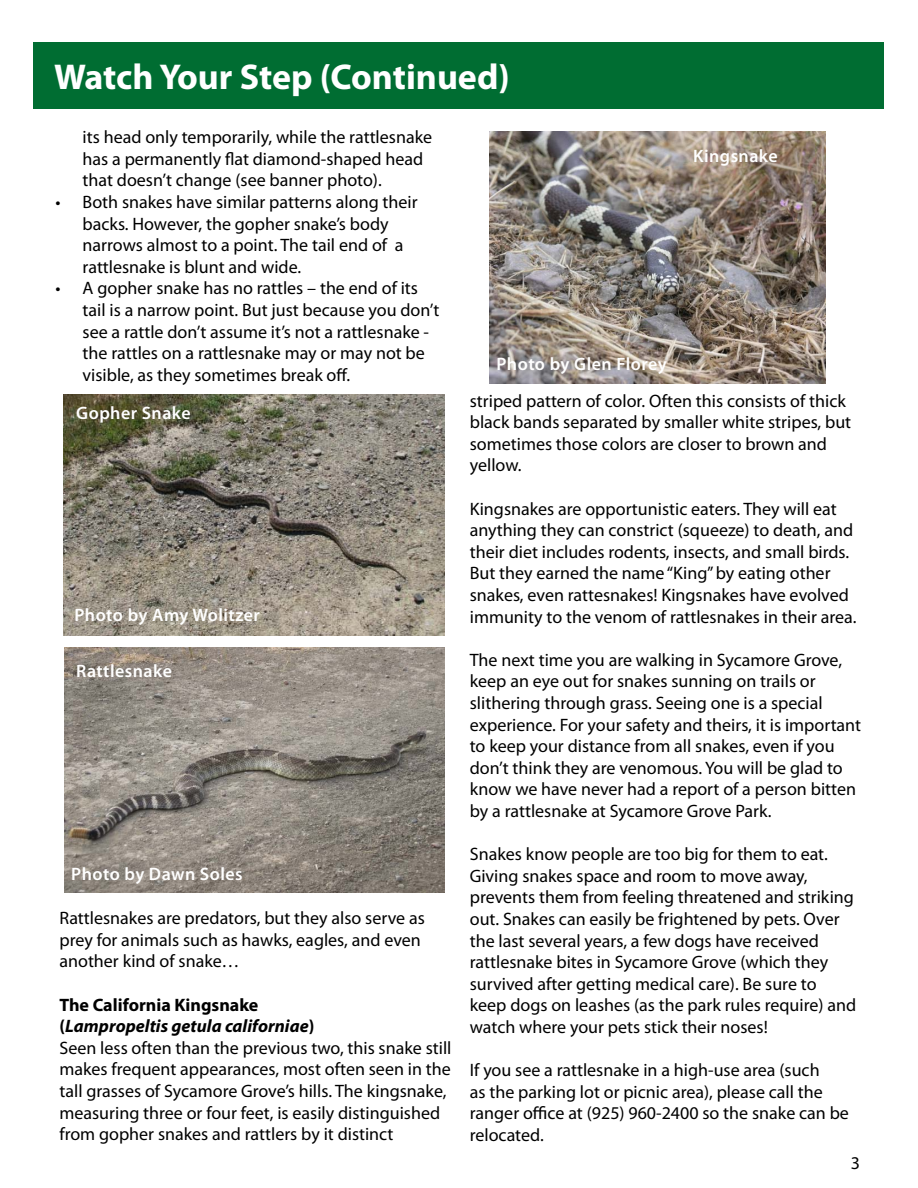
<style>
.page{position:relative;width:918px;height:1188px;background:#fff}
.page>*{position:absolute;margin:0;border:0;box-sizing:border-box;transform-origin:0 0}
.t1{font:700 36px "Myriad Pro";color:#fff}
.t2{font:18px/21.6px "Myriad Pro";color:#000}
.t3{font:600 18px "Myriad Pro";letter-spacing:.025em;color:#fff}
.s1{font-weight:700}
.s2{font-weight:700;font-style:italic}
</style>
<div class="page">
<div style="left:34px;top:42px;width:850px;height:67px;background:#006d32"></div>
<img style="left:64px;top:647px;width:380px;height:245px">
<img style="left:489px;top:132px;width:337px;height:252px">
<img style="left:64px;top:395px;width:380px;height:240px">
<h1 class="t1" style="left:54px;top:53px;width:457px">Watch Your Step (Continued)</h1>
<p class="t2" style="left:83px;top:126px;width:351px">its head only temporarily, while the rattlesnake has a permanently flat diamond-shaped head that doesn’t change (see banner photo).</p>
<p class="t2" style="left:83px;top:191px;width:336px;text-indent:-27px">• Both snakes have similar patterns along their backs. However, the gopher snake’s body narrows almost to a point. The tail end of a rattlesnake is blunt and wide.</p>
<p class="t2" style="left:83px;top:277px;width:358px;text-indent:-27px">• A gopher snake has no rattles – the end of its tail is a narrow point. But just because you don’t see a rattle don’t assume it’s not a rattlesnake - the rattles on a rattlesnake may or may not be visible, as they sometimes break off.</p>
<p class="t2" style="left:470px;top:390px;width:383px">striped pattern of color. Often this consists of thick black bands separated by smaller white stripes, but sometimes those colors are closer to brown and yellow.</p>
<p class="t2" style="left:470px;top:498px;width:388px">Kingsnakes are opportunistic eaters. They will eat anything they can constrict (squeeze) to death, and their diet includes rodents, insects, and small birds.<br>But they earned the name “King” by eating other snakes, even rattesnakes! Kingsnakes have evolved immunity to the venom of rattlesnakes in their area.</p>
<p class="t2" style="left:470px;top:649px;width:393px">The next time you are walking in Sycamore Grove, keep an eye out for snakes sunning on trails or slithering through grass. Seeing one is a special experience. For your safety and theirs, it is important to keep your distance from all snakes, even if you don’t think they are venomous. You will be glad to know we have never had a report of a person bitten by a rattlesnake at Sycamore Grove Park.</p>
<p class="t2" style="left:470px;top:843px;width:388px">Snakes know people are too big for them to eat.<br>Giving snakes space and room to move away, prevents them from feeling threatened and striking out. Snakes can easily be frightened by pets. Over the last several years, a few dogs have received rattlesnake bites in Sycamore Grove (which they survived after getting medical care). Be sure to keep dogs on leashes (as the park rules require) and watch where your pets stick their noses!</p>
<p class="t2" style="left:470px;top:1059px;width:381px">If you see a rattlesnake in a high-use area (such<br>as the parking lot or picnic area), please call the ranger office at (925) 960-2400 so the snake can be relocated.</p>
<p class="t3" style="left:693px;top:145px;width:86px">Kingsnake</p>
<p class="t3" style="left:497px;top:353px;width:172px">Photo by Glen Florey</p>
<p class="t3" style="left:76px;top:401px;width:116px">Gopher Snake</p>
<p class="t3" style="left:75px;top:604px;width:187px">Photo by Amy Wolitzer</p>
<p class="t3" style="left:76px;top:660px;width:97px">Rattlesnake</p>
<p class="t3" style="left:71px;top:863px;width:173px">Photo by Dawn Soles</p>
<p class="t2" style="left:59px;top:907px;width:367px">Rattlesnakes are predators, but they also serve as prey for animals such as hawks, eagles, and even another kind of snake…</p>
<p class="t2" style="left:59px;top:993px;width:394px"><span class="s1">The California Kingsnake<br>(</span><span class="s2">Lampropeltis getula californiae</span><span class="s1">)<br></span>Seen less often than the previous two, this snake still makes frequent appearances, most often seen in the tall grasses of Sycamore Grove’s hills. The kingsnake, measuring three or four feet, is easily distinguished from gopher snakes and rattlers by it distinct</p>
<p class="t2" style="left:851px;top:1152px;width:11px">3</p>
</div>
